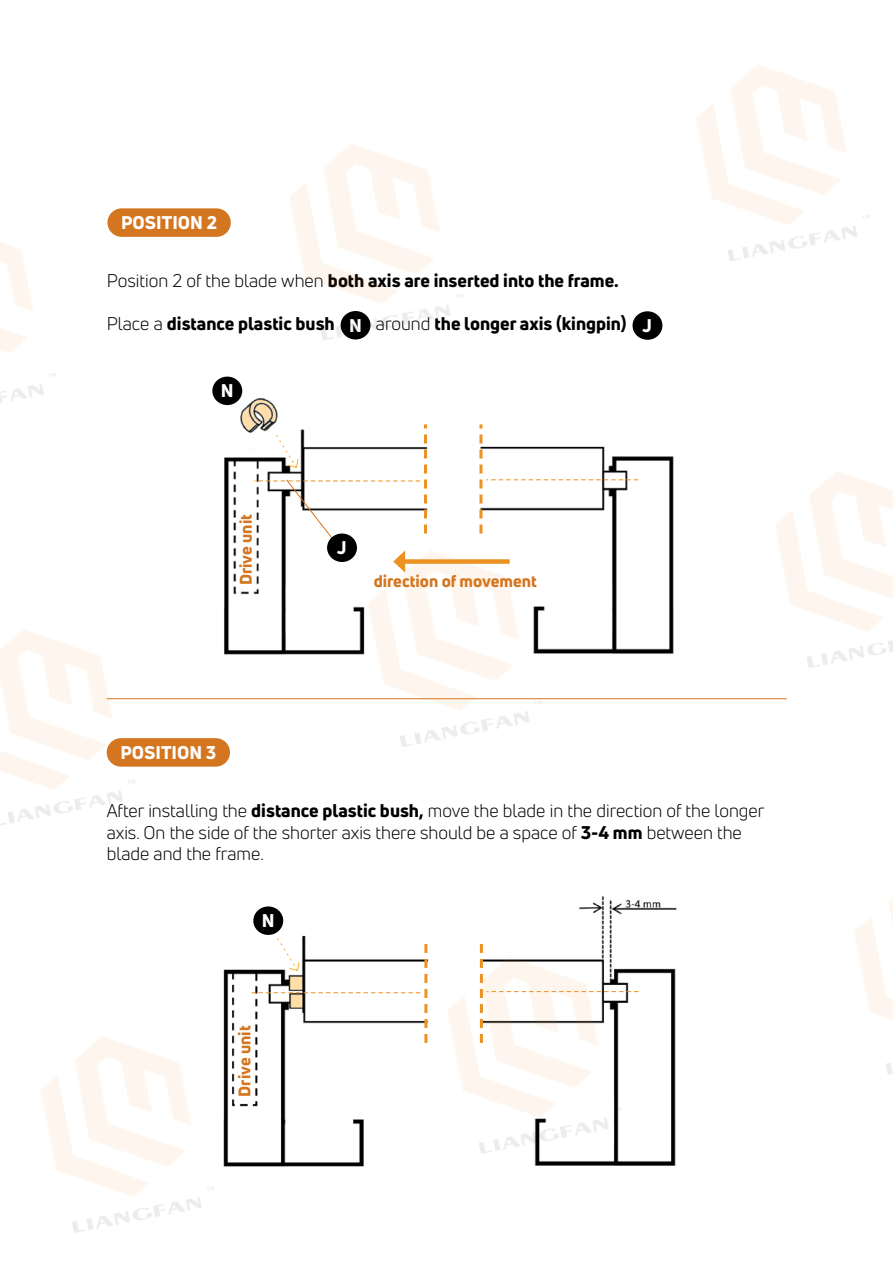
<style>
.page{position:relative;width:893px;height:1263px;background:#fff}
.page>*{position:absolute;margin:0;border:0;box-sizing:border-box;transform-origin:0 0}
.t1{font:18px/21.6px "Uni Neue";color:#000}
.t2{font:800 18px "Uni Neue";color:#000}
.t3{font:800 18px "Uni Neue";color:#fff}
.t4{font:800 16.5px "Uni Neue";color:#d47520}
.s1{font-weight:400}
.s2{color:#fff}
.s3{font-weight:800}
</style>
<div class="page">
<svg style="left:632px;top:311px;width:30px;height:29px"></svg>
<img style="left:240px;top:416px;width:38px;height:17px">
<svg style="left:254px;top:424px;width:173px;height:17px"></svg>
<div style="left:253px;top:906px;width:30px;height:29px;background:#000;border-radius:50%"></div>
<img style="left:41px;top:926px;width:261px;height:307px">
<img style="left:302px;top:896px;width:375px;height:271px">
<img style="left:0;top:630px;width:223px;height:195px">
<img style="left:223px;top:441px;width:407px;height:324px">
<img style="left:630px;top:456px;width:263px;height:244px">
<img style="left:0;top:208px;width:144px;height:195px">
<img style="left:144px;top:144px;width:319px;height:272px">
<img style="left:632px;top:65px;width:238px;height:272px">
<p class="t3" style="left:121px;top:210px;width:97px">POSITION 2</p>
<p class="t2" style="left:107px;top:269px;width:514px"><span class="s1">Position 2 of the blade when</span> both axis are inserted into the frame.</p>
<p class="t2" style="left:107px;top:312px;width:547px"><span class="s1">Place a</span> distance plastic bush N<span class="s2">N</span> <span class="s1">around</span> the longer axis (kingpin) J.<span class="s2">J</span></p>
<p class="t3" style="left:221px;top:379px;width:14px">N</p>
<p class="t4" style="left:235px;top:585px;width:73px;rotate:-90deg">Drive unit</p>
<p class="t3" style="left:120px;top:740px;width:97px">POSITION 3</p>
<p class="t3" style="left:337px;top:535px;width:11px">J</p>
<p class="t4" style="left:374px;top:570px;width:165px">direction of movement</p>
<p class="t1" style="left:107px;top:800px;width:659px">After installing the <span class="s3">distance plastic bush,</span> move the blade in the direction of the longer axis. On the side of the shorter axis there should be a space of <span class="s3">3-4 mm</span> between the blade and the frame.</p>
<p class="t3" style="left:262px;top:908px;width:14px">N</p>
<p class="t4" style="left:234px;top:1097px;width:73px;rotate:-90deg">Drive unit</p>
</div>
